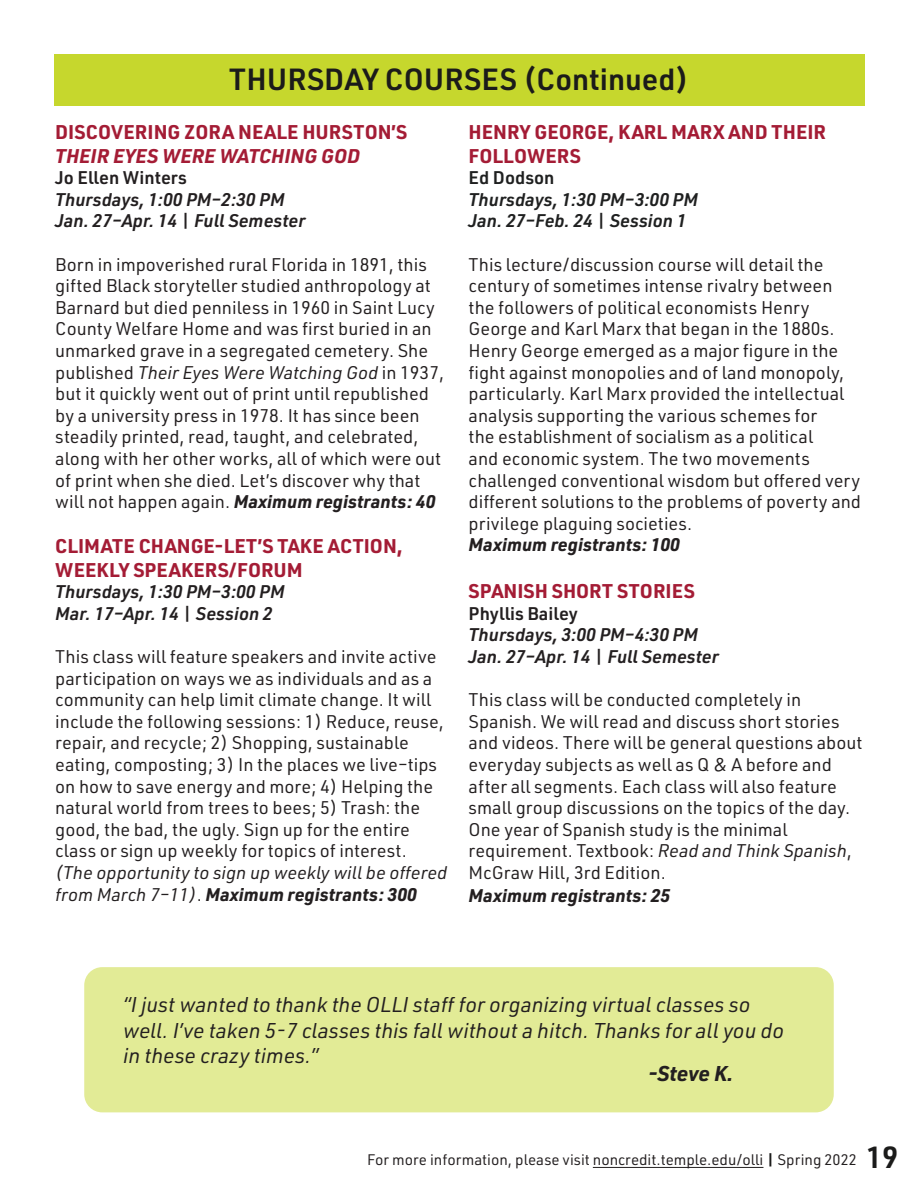
<style>
.page{position:relative;width:918px;height:1188px;background:#fff}
.page>*{position:absolute;margin:0;border:0;box-sizing:border-box;transform-origin:0 0}
.t1{font:600 30px "URWDIN";color:#1b1b1a}
.Body{font:italic 21px/25.2px "URWDIN";color:#231f20}
.Body-2{font:italic 700 21px "URWDIN";letter-spacing:-.01em;color:#231f20}
.Body-3{font:700 19.5px/23.4px "URWDIN";color:#a41c35}
.Body-4{font:18px/21.6px "URWDIN";color:#231f20}
.Body-5{font:italic 600 18px "URWDIN";color:#231f20}
.Body-6{font:italic 600 18px "URWDIN";color:#1f2020}
.Body-7{font:italic 700 18px "URWDIN";color:#231f20}
.Body-8{font:600 18px "URWDIN";color:#231f20}
.Body-9{font:600 18px "URWDIN";color:#1f2020}
.t2{font:15px "URWDIN";color:#231f20}
.s1{font-style:italic}
.s2{font-style:normal}
.s3{font-weight:700;font-style:italic}
.s4{font-weight:700;color:#1b1b1a}
.s5{font-weight:600;font-size:30px;color:#1b1b1a}
</style>
<div class="page">
<div style="left:54px;top:54px;width:810px;height:52px;background:#c6d72d"></div>
<div style="left:84px;top:967px;width:750px;height:145px;background:#e2eb96;border-radius:18px"></div>
<hr style="left:593px;top:1167px;width:170px;height:1px;background:#231f20">
<p class="t1" style="left:229px;top:59px;width:461px">THURSDAY COURSES (Continued)</p>
<p class="Body-3" style="left:55px;top:120px;width:353px">DISCOVERING ZORA NEALE HURSTON’S<br><span class="s1">THEIR EYES WERE WATCHING GOD</span></p>
<p class="Body-8" style="left:55px;top:166px;width:133px">Jo Ellen Winters</p>
<p class="Body-5" style="left:55px;top:187px;width:231px">Thursdays, 1:00 PM‒2:30 PM</p>
<p class="Body-5" style="left:55px;top:209px;width:252px">Jan. 27‒Apr. 14 <span class="s2">|</span> Full Semester</p>
<p class="Body-4" style="left:55px;top:253px;width:390px">Born in impoverished rural Florida in 1891, this gifted Black storyteller studied anthropology at Barnard but died penniless in 1960 in Saint Lucy County Welfare Home and was first buried in an unmarked grave in a segregated cemetery. She published <span class="s1">Their Eyes Were Watching God</span> in 1937, but it quickly went out of print until republished by a university press in 1978. It has since been steadily printed, read, taught, and celebrated, along with her other works, all of which were out of print when she died. Let’s discover why that will not happen again. <span class="s3">Maximum registrants: 40</span></p>
<p class="Body-3" style="left:55px;top:534px;width:349px">CLIMATE CHANGE-LET’S TAKE ACTION,<br>WEEKLY SPEAKERS/FORUM</p>
<p class="Body-5" style="left:55px;top:580px;width:231px">Thursdays, 1:30 PM‒3:00 PM</p>
<p class="Body-5" style="left:55px;top:601px;width:219px">Mar. 17‒Apr. 14 <span class="s2">|</span> Session 2</p>
<p class="Body-4" style="left:55px;top:645px;width:394px">This class will feature speakers and invite active participation on ways we as individuals and as a community can help limit climate change. It will include the following sessions: 1) Reduce, reuse, repair, and recycle; 2) Shopping, sustainable eating, composting; 3) In the places we live‒tips on how to save energy and more; 4) Helping the natural world from trees to bees; 5) Trash: the good, the bad, the ugly. Sign up for the entire class or sign up weekly for topics of interest. <span class="s1">(The opportunity to sign up weekly will be offered from March 7‒11)</span>. <span class="s3">Maximum registrants: 300</span></p>
<p class="Body-3" style="left:469px;top:120px;width:359px">HENRY GEORGE, KARL MARX AND THEIR</p>
<p class="Body-3" style="left:469px;top:143px;width:114px">FOLLOWERS</p>
<p class="Body-9" style="left:469px;top:166px;width:87px">Ed Dodson</p>
<p class="Body-6" style="left:469px;top:187px;width:231px">Thursdays, 1:30 PM‒3:00 PM</p>
<p class="Body-6" style="left:469px;top:209px;width:219px">Jan. 27‒Feb. 24 <span class="s2">|</span> Session 1</p>
<p class="Body-4" style="left:469px;top:253px;width:394px">This lecture/discussion course will detail the century of sometimes intense rivalry between the followers of political economists Henry George and Karl Marx that began in the 1880s.<br>Henry George emerged as a major figure in the fight against monopolies and of land monopoly, particularly. Karl Marx provided the intellectual analysis supporting the various schemes for<br>the establishment of socialism as a political<br>and economic system. The two movements challenged conventional wisdom but offered very different solutions to the problems of poverty and privilege plaguing societies.</p>
<p class="Body-7" style="left:469px;top:533px;width:213px">Maximum registrants: 100</p>
<p class="Body-3" style="left:469px;top:579px;width:228px">SPANISH SHORT STORIES</p>
<p class="Body-8" style="left:469px;top:601px;width:111px">Phyllis Bailey</p>
<p class="Body-5" style="left:469px;top:623px;width:231px">Thursdays, 3:00 PM‒4:30 PM</p>
<p class="Body-5" style="left:469px;top:644px;width:252px">Jan. 27‒Apr. 14 <span class="s2">|</span> Full Semester</p>
<p class="Body-4" style="left:469px;top:688px;width:395px">This class will be conducted completely in Spanish. We will read and discuss short stories and videos. There will be general questions about everyday subjects as well as Q &amp; A before and after all segments. Each class will also feature small group discussions on the topics of the day.</p>
<p class="Body-4" style="left:469px;top:818px;width:385px">One year of Spanish study is the minimal requirement. Textbook: <span class="s1">Read and Think Spanish</span>,<br>McGraw Hill, 3rd Edition.</p>
<p class="Body-7" style="left:469px;top:884px;width:203px">Maximum registrants: 25</p>
<p class="Body" style="left:123px;top:992px;width:662px">“I just wanted to thank the OLLI staff for organizing virtual classes so well. I’ve taken 5-7 classes this fall without a hitch. Thanks for all you do in these crazy times.”</p>
<p class="Body-2" style="left:648px;top:1060px;width:87px">-Steve K.</p>
<p class="t2" style="left:367px;top:1150px;width:533px">For more information, please visit noncredit.temple.edu/olli <span class="s4">|</span> Spring 2022 <span class="s5">19</span></p>
</div>
